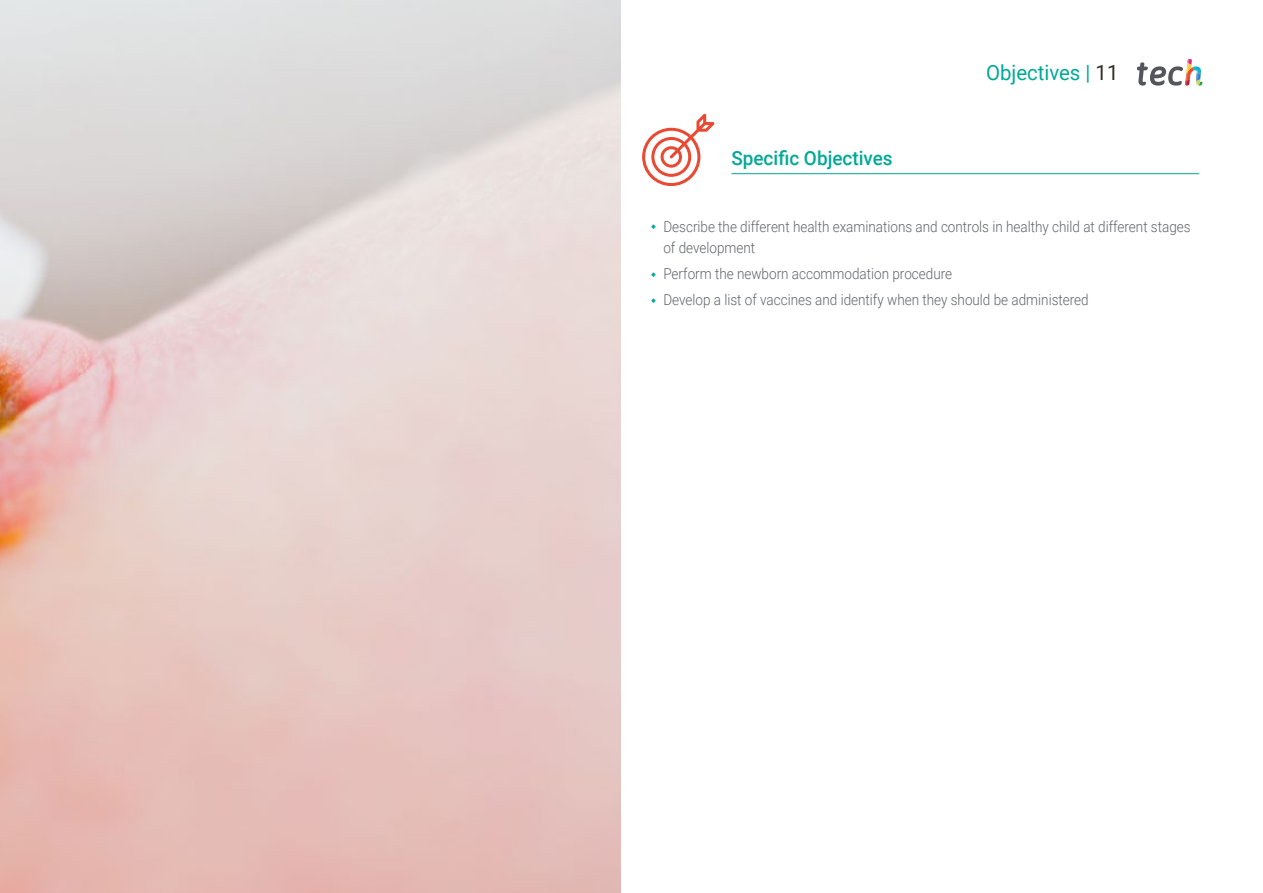
<style>
.page{position:relative;width:1263px;height:893px;background:#fff}
.page>*{position:absolute;margin:0;border:0;box-sizing:border-box;transform-origin:0 0}
.t1{font:21px "Roboto";color:#00a996}
.t2{font:500 19.5px "Roboto";color:#00a996}
.t3{font:300 15px/21.8px "Roboto";color:#61646a;scale:.9 1}
.s1{color:#312e20}
</style>
<div class="page">
<svg style="left:642px;top:114px;width:72px;height:72px"></svg>
<hr style="left:731px;top:173px;width:468px;height:1px;background:#00a996">
<img style="left:0;top:0;width:621px;height:893px">
<svg style="left:1137px;top:59px;width:65px;height:27px"></svg>
<h2 class="t2" style="left:731px;top:144px;width:163px">Specific Objectives</h2>
<h1 class="t1" style="left:986px;top:57px;width:134px">Objectives | <span class="s1">11</span></h1>
<p class="t3" style="left:663px;top:215px;width:587px">Describe the different health examinations and controls in healthy child at different stages of development</p>
<p class="t3" style="left:663px;top:260px;width:474px;line-height:26px">Perform the newborn accommodation procedure<br>Develop a list of vaccines and identify when they should be administered</p>
</div>
